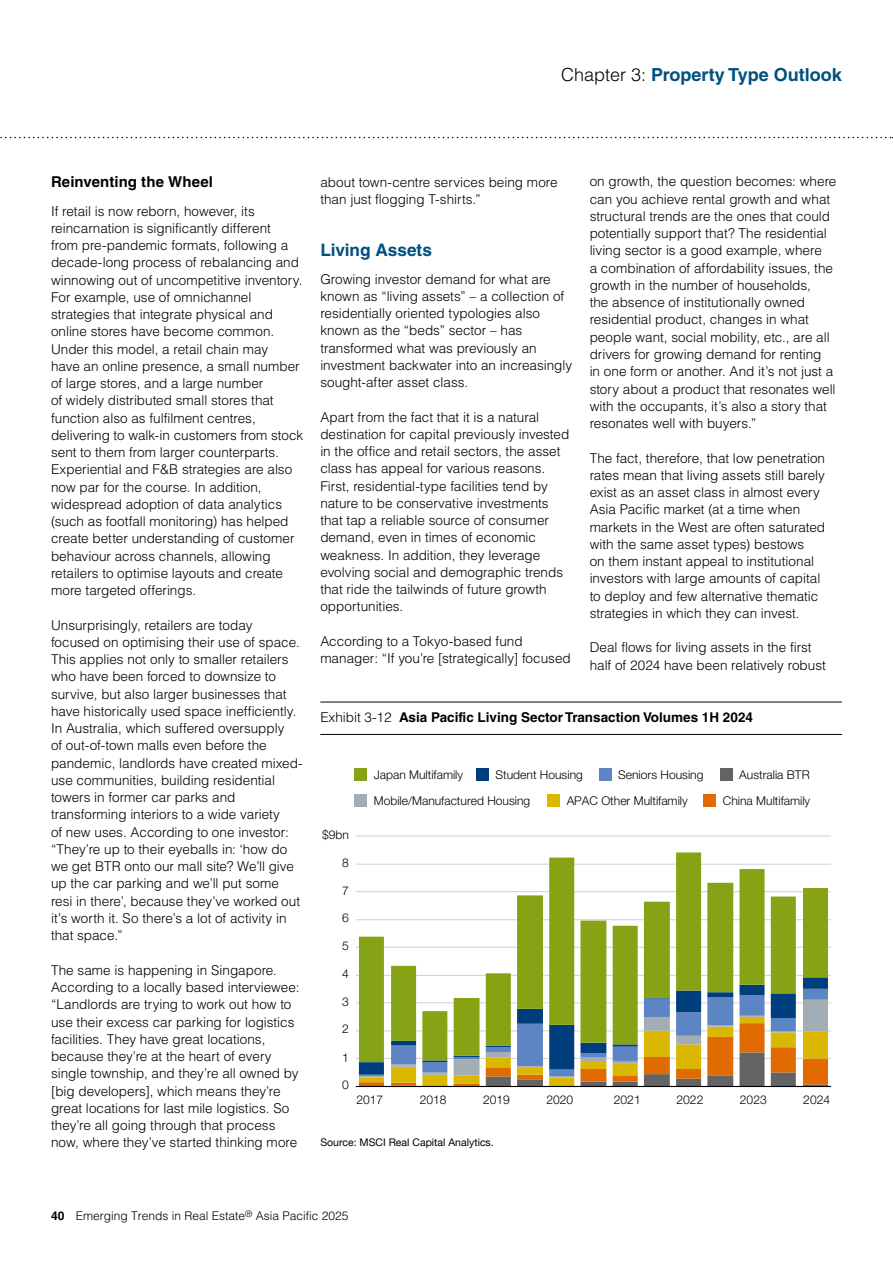
<style>
.page{position:relative;width:893px;height:1263px;background:#fff}
.page>*{position:absolute;margin:0;border:0;box-sizing:border-box;transform-origin:0 0}
.t1{font:700 18px "Helvetica LT Std";color:#005081}
.t2{font:700 17.25px "Helvetica LT Std";letter-spacing:-.005em;color:#005081}
.t3{font:700 15px "Helvetica LT Std";letter-spacing:.005em;color:#000}
.t4{font:300 13.5px/17.2px "Helvetica LT Std";color:#000}
.t5{font:700 13.5px "Helvetica LT Std";color:#000}
.t6{font:300 12px "Helvetica Neue";color:#000}
.t7{font:300 12px "Helvetica LT Std";color:#000}
.t8{font:10.5px "Helvetica Neue";color:#000}
.s1{font-weight:300;color:#000}
.s2{font-weight:300}
.s3{font-weight:700}
</style>
<div class="page">
<svg style="left:0;top:137px;width:893px;height:1px"></svg>
<hr style="left:320px;top:702px;width:522px;height:1px;background:#000">
<hr style="left:320px;top:734px;width:522px;height:1px;background:#000">
<div style="left:354px;top:768px;width:13px;height:12px;background:#86a315"></div>
<div style="left:476px;top:768px;width:13px;height:12px;background:#003d7c"></div>
<div style="left:599px;top:768px;width:13px;height:12px;background:#5d84c3"></div>
<div style="left:720px;top:768px;width:13px;height:12px;background:#646363"></div>
<div style="left:354px;top:794px;width:13px;height:13px;background:#a5adb4"></div>
<div style="left:547px;top:794px;width:13px;height:13px;background:#dab700"></div>
<div style="left:703px;top:794px;width:13px;height:13px;background:#e16a03"></div>
<hr style="left:356px;top:1058px;width:475px;height:1px;background:#d0d0d0">
<hr style="left:356px;top:1030px;width:475px;height:1px;background:#d0d0d0">
<hr style="left:356px;top:1002px;width:475px;height:1px;background:#d0d0d0">
<hr style="left:356px;top:975px;width:475px;height:1px;background:#d0d0d0">
<hr style="left:356px;top:947px;width:475px;height:1px;background:#d0d0d0">
<hr style="left:356px;top:919px;width:475px;height:1px;background:#d0d0d0">
<hr style="left:356px;top:891px;width:475px;height:1px;background:#d0d0d0">
<hr style="left:356px;top:864px;width:475px;height:1px;background:#d0d0d0">
<hr style="left:356px;top:836px;width:475px;height:1px;background:#d0d0d0">
<svg style="left:359px;top:1075px;width:469px;height:11px"></svg>
<svg style="left:359px;top:1062px;width:469px;height:13px"></svg>
<svg style="left:359px;top:852px;width:469px;height:210px"></svg>
<hr style="left:356px;top:1086px;width:475px;height:1px;background:#000">
<h1 class="t1" style="left:561px;top:64px;width:282px"><span class="s1">Chapter 3:</span> Property Type Outlook</h1>
<p class="t3" style="left:51px;top:173px;width:163px">Reinventing the Wheel</p>
<p class="t4" style="left:51px;top:202px;width:254px">If retail is now reborn, however, its reincarnation is significantly different<br>from pre-pandemic formats, following a decade-long process of rebalancing and winnowing out of uncompetitive inventory.<br>For example, use of omnichannel strategies that integrate physical and online stores have become common.<br>Under this model, a retail chain may<br>have an online presence, a small number of large stores, and a large number<br>of widely distributed small stores that function also as fulfilment centres, delivering to walk-in customers from stock sent to them from larger counterparts.<br>Experiential and F&amp;B strategies are also now par for the course. In addition, widespread adoption of data analytics (such as footfall monitoring) has helped create better understanding of customer behaviour across channels, allowing retailers to optimise layouts and create more targeted offerings.</p>
<p class="t4" style="left:51px;top:616px;width:253px">Unsurprisingly, retailers are today focused on optimising their use of space.<br>This applies not only to smaller retailers who have been forced to downsize to survive, but also larger businesses that have historically used space inefficiently.<br>In Australia, which suffered oversupply<br>of out-of-town malls even before the pandemic, landlords have created mixed&shy;use communities, building residential towers in former car parks and transforming interiors to a wide variety<br>of new uses. According to one investor: “They’re up to their eyeballs in: ‘how do we get BTR onto our mall site? We’ll give up the car parking and we’ll put some resi in there’, because they’ve worked out it’s worth it. So there’s a lot of activity in that space.”</p>
<p class="t4" style="left:51px;top:961px;width:250px">The same is happening in Singapore.<br>According to a locally based interviewee: “Landlords are trying to work out how to use their excess car parking for logistics facilities. They have great locations, because they’re at the heart of every single township, and they’re all owned by [big developers], which means they’re great locations for last mile logistics. So they’re all going through that process now, where they’ve started thinking more</p>
<p class="t4" style="left:320px;top:173px;width:239px">about town-centre services being more than just flogging T-shirts.”</p>
<p class="t2" style="left:320px;top:239px;width:113px">Living Assets</p>
<p class="t4" style="left:320px;top:270px;width:253px">Growing investor demand for what are known as “living assets” – a collection of residentially oriented typologies also known as the “beds” sector – has transformed what was previously an investment backwater into an increasingly sought-after asset class.</p>
<p class="t4" style="left:320px;top:408px;width:250px">Apart from the fact that it is a natural destination for capital previously invested in the office and retail sectors, the asset class has appeal for various reasons.<br>First, residential-type facilities tend by nature to be conservative investments that tap a reliable source of consumer demand, even in times of economic weakness. In addition, they leverage evolving social and demographic trends that ride the tailwinds of future growth opportunities.</p>
<p class="t4" style="left:320px;top:632px;width:252px">According to a Tokyo-based fund manager: “If you’re [strategically] focused</p>
<p class="t4" style="left:590px;top:173px;width:248px">on growth, the question becomes: where can you achieve rental growth and what structural trends are the ones that could potentially support that? The residential living sector is a good example, where<br>a combination of affordability issues, the growth in the number of households,<br>the absence of institutionally owned residential product, changes in what people want, social mobility, etc., are all drivers for growing demand for renting<br>in one form or another. And it’s not just a story about a product that resonates well with the occupants, it’s also a story that resonates well with buyers.”</p>
<p class="t4" style="left:590px;top:449px;width:237px">The fact, therefore, that low penetration rates mean that living assets still barely exist as an asset class in almost every Asia Pacific market (at a time when markets in the West are often saturated with the same asset types) bestows<br>on them instant appeal to institutional investors with large amounts of capital to deploy and few alternative thematic strategies in which they can invest.</p>
<p class="t4" style="left:590px;top:639px;width:238px">Deal flows for living assets in the first half of 2024 have been relatively robust</p>
<p class="t5" style="left:320px;top:709px;width:434px"><span class="s2">Exhibit 3-12</span> Asia Pacific Living Sector Transaction Volumes 1H 2024</p>
<p class="t6" style="left:374px;top:765px;width:91px">Japan Multifamily</p>
<p class="t6" style="left:496px;top:765px;width:89px">Student Housing</p>
<p class="t6" style="left:618px;top:765px;width:87px">Seniors Housing</p>
<p class="t6" style="left:739px;top:765px;width:72px">Australia BTR</p>
<p class="t6" style="left:374px;top:791px;width:158px">Mobile/Manufactured Housing</p>
<p class="t6" style="left:567px;top:791px;width:123px">APAC Other Multifamily</p>
<p class="t6" style="left:723px;top:791px;width:89px">China Multifamily</p>
<p class="t6" style="left:322px;top:825px;width:28px">$9bn</p>
<p class="t6" style="left:342px;top:853px;width:8px">8</p>
<p class="t6" style="left:342px;top:881px;width:8px">7</p>
<p class="t6" style="left:342px;top:908px;width:8px">6</p>
<p class="t6" style="left:342px;top:936px;width:8px">5</p>
<p class="t6" style="left:342px;top:964px;width:8px">4</p>
<p class="t6" style="left:342px;top:992px;width:8px">3</p>
<p class="t6" style="left:342px;top:1019px;width:8px">2</p>
<p class="t6" style="left:342px;top:1047px;width:8px">1</p>
<p class="t6" style="left:342px;top:1075px;width:8px">0</p>
<p class="t6" style="left:356px;top:1090px;width:28px">2017</p>
<p class="t6" style="left:420px;top:1090px;width:28px">2018</p>
<p class="t6" style="left:483px;top:1090px;width:28px">2019</p>
<p class="t6" style="left:546px;top:1090px;width:28px">2020</p>
<p class="t6" style="left:614px;top:1090px;width:28px">2021</p>
<p class="t6" style="left:677px;top:1090px;width:28px">2022</p>
<p class="t6" style="left:740px;top:1090px;width:28px">2023</p>
<p class="t6" style="left:803px;top:1090px;width:28px">2024</p>
<p class="t8" style="left:320px;top:1134px;width:175px">Source: MSCI Real Capital Analytics.</p>
<p class="t7" style="left:51px;top:1209px;width:299px"><span class="s3">40</span> Emerging Trends in Real Estate<sup>®</sup> Asia Pacific 2025</p>
</div>
